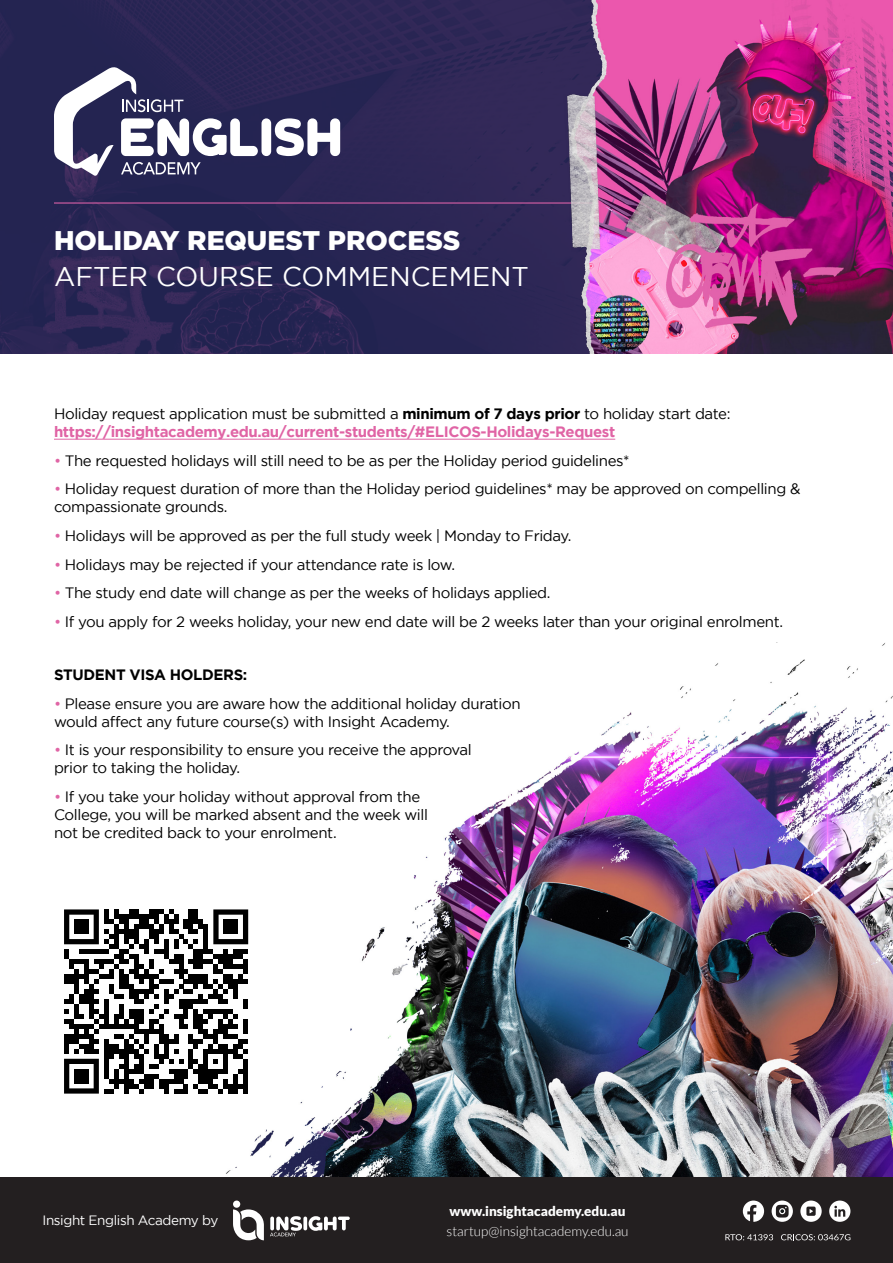
<style>
.page{position:relative;width:893px;height:1263px;background:#fff}
.page>*{position:absolute;margin:0;border:0;box-sizing:border-box;transform-origin:0 0}
.t1{font:27px/36px "Gotham";color:#fff}
.t2{font:15px/18px "Gotham";letter-spacing:-.025em;color:#000}
.t3{font:700 15px/18px "Gotham";letter-spacing:-.025em;color:#e064a5}
.t4{font:700 15px "Gotham";letter-spacing:-.025em;color:#000}
.t5{font:300 13.5px/19.5px "Lato";color:#fff}
.Body_Copy{font:13.5px "Gotham";letter-spacing:-.03em;color:#fff}
.s1{font-weight:900}
.s2{font-weight:400;color:#000}
.s3{color:#000}
.s4{color:#e064a5}
</style>
<div class="page">
<img style="left:219px;top:642px;width:674px;height:536px">
<hr style="left:54px;top:439px;width:561px;height:1px;background:#e064a5">
<img style="left:0;top:0;width:563px;height:353px">
<div style="left:261px;top:118px;width:10px;height:38px;background:#fff;border-radius:5px"></div>
<svg style="left:275px;top:118px;width:65px;height:38px"></svg>
<svg style="left:54px;top:67px;width:204px;height:109px"></svg>
<hr style="left:54px;top:202px;width:702px;height:2px;background:#e263ab">
<img style="left:563px;top:0;width:330px;height:353px">
<div style="left:54px;top:899px;width:204px;height:204px;background:#fff"></div>
<svg style="left:64px;top:909px;width:184px;height:184px"></svg>
<div style="left:74px;top:919px;width:15px;height:15px;background:#000"></div>
<div style="left:223px;top:919px;width:15px;height:15px;background:#000"></div>
<div style="left:74px;top:1069px;width:15px;height:15px;background:#000"></div>
<div style="left:0;top:1178px;width:893px;height:85px;background:#231f20"></div>
<svg style="left:725px;top:1234px;width:48px;height:6px"></svg>
<svg style="left:781px;top:1234px;width:69px;height:6px"></svg>
<svg style="left:743px;top:1200px;width:21px;height:22px"></svg>
<svg style="left:800px;top:1200px;width:22px;height:22px"></svg>
<svg style="left:829px;top:1200px;width:21px;height:22px"></svg>
<svg style="left:772px;top:1200px;width:21px;height:22px"></svg>
<div style="left:233px;top:1200px;width:7px;height:8px;background:#fff;border-radius:50%"></div>
<svg style="left:233px;top:1209px;width:31px;height:31px"></svg>
<svg style="left:270px;top:1216px;width:32px;height:20px"></svg>
<svg style="left:303px;top:1216px;width:4px;height:14px"></svg>
<svg style="left:309px;top:1216px;width:41px;height:15px"></svg>
<p class="t1" style="left:54px;top:222px;width:477px"><span class="s1">HOLIDAY REQUEST PROCESS<br></span>AFTER COURSE COMMENCEMENT</p>
<p class="t3" style="left:54px;top:404px;width:678px"><span class="s2">Holiday request application must be submitted a</span> <span class="s3">minimum of 7 days prior</span> <span class="s2">to holiday start date: </span>https://insightacademy.edu.au/current-students/#ELICOS-Holidays-Request</p>
<p class="t2" style="left:54px;top:451px;width:577px"><span class="s4">•</span> The requested holidays will still need to be as per the Holiday period guidelines*</p>
<p class="t2" style="left:54px;top:480px;width:748px"><span class="s4">•</span> Holiday request duration of more than the Holiday period guidelines* may be approved on compelling &amp; compassionate grounds.</p>
<p class="t2" style="left:54px;top:526px;width:519px"><span class="s4">•</span> Holidays will be approved as per the full study week | Monday to Friday.</p>
<p class="t2" style="left:54px;top:555px;width:403px"><span class="s4">•</span> Holidays may be rejected if your attendance rate is low.</p>
<p class="t2" style="left:54px;top:584px;width:498px"><span class="s4">•</span> The study end date will change as per the weeks of holidays applied.</p>
<p class="t2" style="left:54px;top:612px;width:731px"><span class="s4">•</span> If you apply for 2 weeks holiday, your new end date will be 2 weeks later than your original enrolment.</p>
<p class="t4" style="left:54px;top:666px;width:195px">STUDENT VISA HOLDERS:</p>
<p class="t2" style="left:54px;top:694px;width:468px"><span class="s4">•</span> Please ensure you are aware how the additional holiday duration would affect any future course(s) with Insight Academy.</p>
<p class="t2" style="left:54px;top:741px;width:419px"><span class="s4">•</span> It is your responsibility to ensure you receive the approval prior to taking the holiday.</p>
<p class="t2" style="left:54px;top:787px;width:376px"><span class="s4">•</span> If you take your holiday without approval from the<br>College, you will be marked absent and the week will not be credited back to your enrolment.</p>
<p class="Body_Copy" style="left:43px;top:1213px;width:177px">Insight English Academy by</p>
<p class="t5" style="left:447px;top:1201px;width:184px"><span class="s1">www.insightacademy.edu.au </span>startup@insightacademy.edu.au</p>
</div>
